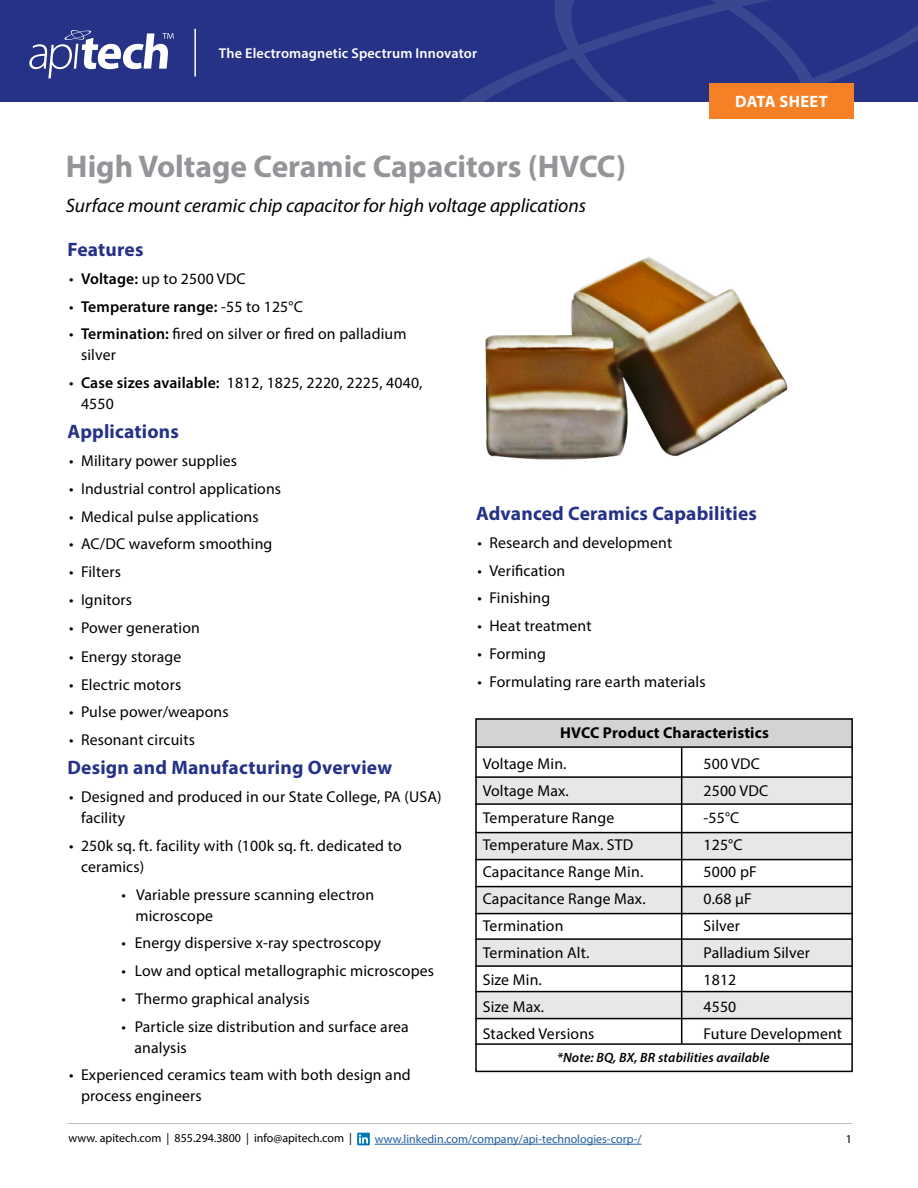
<style>
.page{position:relative;width:918px;height:1188px;background:#fff}
.page>*{position:absolute;margin:0;border:0;box-sizing:border-box;transform-origin:0 0}
.t1{font:700 31.5px "Myriad Pro";color:#939598}
.t2{font:700 19.5px "Myriad Pro";letter-spacing:.01em;color:#263286}
.t3{font:italic 19.5px "Myriad Pro";color:#000}
.t4{font:700 16.5px "Myriad Pro";letter-spacing:.02em;color:#fff}
.t5{font:15.75px/27px "Myriad Pro";letter-spacing:.01em;color:#000}
.t6{font:600 15.75px "Myriad Pro";letter-spacing:.01em;color:#000}
.t7{font:700 15.75px "Myriad Pro";letter-spacing:.01em;color:#000}
.t8{font:600 14.25px "Myriad Pro";letter-spacing:.01em;color:#fff}
.t9{font:italic 600 13.5px "Myriad Pro";letter-spacing:.01em;color:#000}
.t10{font:12px "Myriad Pro";color:#215e9e}
.t11{font:12px "Myriad Pro";color:#000}
.s1{font-weight:600}
.s2{font-weight:400}
</style>
<div class="page">
<div style="left:0;top:0;width:918px;height:102px;background:#263286"></div>
<svg style="left:460px;top:25px;width:458px;height:77px"></svg>
<svg style="left:539px;top:0;width:301px;height:119px"></svg>
<hr style="left:194px;top:29px;width:2px;height:47px;background:#fff">
<div style="left:710px;top:83px;width:144px;height:36px;background:#f58025"></div>
<svg style="left:29px;top:30px;width:145px;height:48px"></svg>
<hr style="left:68px;top:1123px;width:784px;height:1px;background:#bcbec0">
<svg style="left:357px;top:1133px;width:13px;height:12px"></svg>
<svg style="left:359px;top:1134px;width:9px;height:9px"></svg>
<hr style="left:375px;top:1144px;width:267px;height:1px;background:#215e9e">
<img style="left:485px;top:257px;width:303px;height:203px">
<div style="left:476px;top:992px;width:376px;height:27px;background:#e6e7e8"></div>
<div style="left:476px;top:939px;width:376px;height:27px;background:#e6e7e8"></div>
<div style="left:476px;top:887px;width:376px;height:27px;background:#e6e7e8"></div>
<div style="left:476px;top:833px;width:376px;height:27px;background:#e6e7e8"></div>
<div style="left:476px;top:777px;width:376px;height:27px;background:#e6e7e8"></div>
<div style="left:476px;top:718px;width:376px;height:29px;background:#d1d3d4"></div>
<div style="left:475px;top:718px;width:378px;height:354px;border:2px solid #000"></div>
<hr style="left:475px;top:746px;width:377px;height:2px;background:#000">
<hr style="left:475px;top:776px;width:377px;height:2px;background:#000">
<hr style="left:475px;top:803px;width:377px;height:2px;background:#000">
<hr style="left:475px;top:832px;width:377px;height:1px;background:#000">
<hr style="left:475px;top:859px;width:377px;height:1px;background:#000">
<hr style="left:475px;top:886px;width:377px;height:1px;background:#000">
<hr style="left:475px;top:913px;width:377px;height:1px;background:#000">
<hr style="left:475px;top:938px;width:377px;height:2px;background:#000">
<hr style="left:475px;top:965px;width:377px;height:2px;background:#000">
<hr style="left:475px;top:991px;width:377px;height:1px;background:#000">
<hr style="left:475px;top:1018px;width:377px;height:1px;background:#000">
<hr style="left:475px;top:1043px;width:377px;height:2px;background:#000">
<hr style="left:681px;top:748px;width:1px;height:296px;background:#000">
<p class="t8" style="left:219px;top:44px;width:260px">The Electromagnetic Spectrum Innovator</p>
<p class="t4" style="left:735px;top:91px;width:94px">DATA SHEET</p>
<p class="t1" style="left:66px;top:146px;width:562px">High Voltage Ceramic Capacitors (HVCC)</p>
<p class="t3" style="left:66px;top:193px;width:522px">Surface mount ceramic chip capacitor for high voltage applications</p>
<p class="t2" style="left:68px;top:237px;width:78px">Features</p>
<p class="t5" style="left:69px;top:265px;width:178px">• <span class="s1">Voltage:</span> up to 2500 VDC</p>
<p class="t6" style="left:69px;top:296px;width:235px"><span class="s2">•</span> Temperature range: <span class="s2">-55 to 125°C</span></p>
<p class="t5" style="left:81px;top:323px;width:327px;line-height:21px;text-indent:-12px">• <span class="s1">Termination:</span> fired on silver or fired on palladium silver</p>
<p class="t5" style="left:81px;top:372px;width:343px;line-height:21px;text-indent:-12px">• <span class="s1">Case sizes available:</span> 1812, 1825, 2220, 2225, 4040,<br>4550</p>
<p class="t2" style="left:68px;top:419px;width:113px">Applications</p>
<p class="t5" style="left:69px;top:447px;width:170px">• Military power supplies</p>
<p class="t5" style="left:69px;top:475px;width:214px">• Industrial control applications</p>
<p class="t5" style="left:69px;top:502px;width:191px">• Medical pulse applications</p>
<p class="t5" style="left:69px;top:530px;width:205px">• AC/DC waveform smoothing</p>
<p class="t5" style="left:69px;top:558px;width:54px">• Filters</p>
<p class="t5" style="left:69px;top:586px;width:65px">• Ignitors</p>
<p class="t5" style="left:69px;top:613px;width:132px">• Power generation</p>
<p class="t5" style="left:69px;top:643px;width:114px">• Energy storage</p>
<p class="t5" style="left:69px;top:670px;width:114px">• Electric motors</p>
<p class="t5" style="left:69px;top:698px;width:161px">• Pulse power/weapons</p>
<p class="t5" style="left:69px;top:726px;width:128px">• Resonant circuits</p>
<p class="t2" style="left:68px;top:755px;width:326px">Design and Manufacturing Overview</p>
<p class="t5" style="left:81px;top:786px;width:362px;line-height:21px;text-indent:-12px">• Designed and produced in our State College, PA (USA) facility</p>
<p class="t5" style="left:81px;top:835px;width:322px;line-height:21px;text-indent:-12px">• 250k sq. ft. facility with (100k sq. ft. dedicated to ceramics)</p>
<p class="t5" style="left:135px;top:883px;width:240px;line-height:21px;text-indent:-14px">• Variable pressure scanning electron microscope</p>
<p class="t5" style="left:121px;top:929px;width:261px">• Energy dispersive x-ray spectroscopy</p>
<p class="t5" style="left:121px;top:957px;width:314px">• Low and optical metallographic microscopes</p>
<p class="t5" style="left:121px;top:985px;width:190px">• Thermo graphical analysis</p>
<p class="t5" style="left:135px;top:1015px;width:276px;line-height:21px;text-indent:-13px">• Particle size distribution and surface area analysis</p>
<p class="t5" style="left:81px;top:1064px;width:331px;line-height:21px;text-indent:-12px">• Experienced ceramics team with both design and process engineers</p>
<p class="t2" style="left:476px;top:501px;width:283px">Advanced Ceramics Capabilities</p>
<p class="t5" style="left:478px;top:529px;width:196px">• Research and development</p>
<p class="t5" style="left:478px;top:557px;width:89px">• Verification</p>
<p class="t5" style="left:478px;top:584px;width:74px">• Finishing</p>
<p class="t5" style="left:478px;top:612px;width:116px">• Heat treatment</p>
<p class="t5" style="left:478px;top:640px;width:70px">• Forming</p>
<p class="t5" style="left:478px;top:668px;width:230px">• Formulating rare earth materials</p>
<p class="t7" style="left:560px;top:723px;width:210px">HVCC Product Characteristics</p>
<p class="t5" style="left:483px;top:750px;width:88px">Voltage Min.<br>Voltage Max.</p>
<p class="t5" style="left:483px;top:804px;width:164px">Temperature Range<br>Temperature Max. STD<br>Capacitance Range Min.<br>Capacitance Range Max.<br>Termination<br>Termination Alt.<br>Size Min.<br>Size Max.<br>Stacked Versions</p>
<p class="t5" style="left:704px;top:750px;width:66px">500 VDC<br>2500 VDC</p>
<p class="t5" style="left:704px;top:804px;width:37px">-55°C</p>
<p class="t5" style="left:704px;top:831px;width:41px">125°C</p>
<p class="t5" style="left:704px;top:858px;width:140px">5000 pF<br>0.68 µF<br>Silver<br>Palladium Silver<br>1812<br>4550<br>Future Development</p>
<p class="t9" style="left:557px;top:1049px;width:214px">*Note: BQ, BX, BR stabilities available</p>
<p class="t11" style="left:68px;top:1131px;width:285px">www. apitech.com | 855.294.3800 | info@apitech.com |</p>
<p class="t10" style="left:375px;top:1132px;width:268px">www.linkedin.com/company/api-technologies-corp-/</p>
<p class="t11" style="left:846px;top:1132px;width:8px">1</p>
</div>
